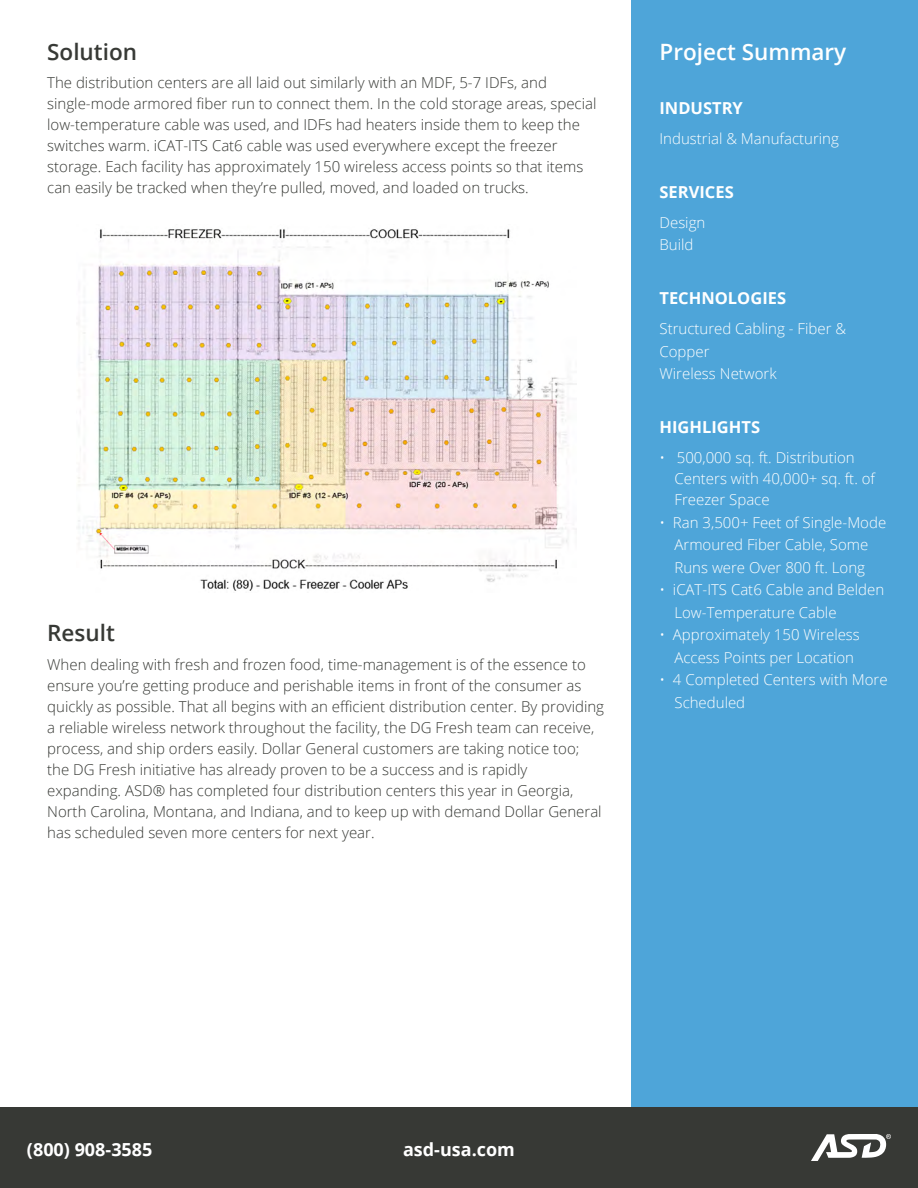
<style>
.page{position:relative;width:918px;height:1188px;background:#fff}
.page>*{position:absolute;margin:0;border:0;box-sizing:border-box;transform-origin:0 0}
.t1{font:600 22.5px "Open Sans";color:#373935}
.t2{font:600 22.5px "Open Sans";color:#fff}
.t3{font:700 18px "Open Sans";color:#fff}
.t4{font:700 16.5px "Open Sans";color:#fff}
.t5{font:300 15px/21px "Open Sans";color:#373935}
.t6{font:300 15px/22.5px "Open Sans";color:#fff}
</style>
<div class="page">
<div style="left:632px;top:0;width:286px;height:1107px;background:#4ea5d9"></div>
<div style="left:0;top:1107px;width:918px;height:81px;background:#373935"></div>
<svg style="left:811px;top:1134px;width:80px;height:27px"></svg>
<img style="left:78px;top:229px;width:498px;height:362px">
<h1 class="t1" style="left:47px;top:36px;width:91px">Solution</h1>
<p class="t5" style="left:47px;top:72px;width:551px">The distribution centers are all laid out similarly with an MDF, 5-7 IDFs, and single-mode armored fiber run to connect them. In the cold storage areas, special low-temperature cable was used, and IDFs had heaters inside them to keep the switches warm. iCAT-ITS Cat6 cable was used everywhere except the freezer storage. Each facility has approximately 150 wireless access points so that items can easily be tracked when they’re pulled, moved, and loaded on trucks.</p>
<h1 class="t1" style="left:47px;top:618px;width:69px">Result</h1>
<p class="t5" style="left:47px;top:654px;width:558px">When dealing with fresh and frozen food, time-management is of the essence to ensure you’re getting produce and perishable items in front of the consumer as quickly as possible. That all begins with an efficient distribution center. By providing a reliable wireless network throughout the facility, the DG Fresh team can receive, process, and ship orders easily. Dollar General customers are taking notice too; the DG Fresh initiative has already proven to be a success and is rapidly expanding. ASD® has completed four distribution centers this year in Georgia, North Carolina, Montana, and Indiana, and to keep up with demand Dollar General has scheduled seven more centers for next year.</p>
<h1 class="t2" style="left:660px;top:36px;width:188px">Project Summary</h1>
<p class="t4" style="left:660px;top:96px;width:85px">INDUSTRY</p>
<p class="t6" style="left:660px;top:127px;width:181px">Industrial &amp; Manufacturing</p>
<p class="t4" style="left:660px;top:180px;width:76px">SERVICES</p>
<p class="t6" style="left:660px;top:211px;width:47px">Design<br>Build</p>
<p class="t4" style="left:660px;top:287px;width:128px">TECHNOLOGIES</p>
<p class="t6" style="left:660px;top:317px;width:188px">Structured Cabling - Fiber &amp;<br>Copper<br>Wireless Network</p>
<p class="t4" style="left:660px;top:416px;width:102px">HIGHLIGHTS</p>
<p class="t6" style="left:675px;top:447px;width:202px;line-height:21px;text-indent:-15px">• 500,000 sq. ft. Distribution<br>Centers with 40,000+ sq. ft. of<br>Freezer Space</p>
<p class="t6" style="left:660px;top:511px;width:228px;text-align:center">• Ran 3,500+ Feet of Single-Mode<br>Armoured Fiber Cable, Some<br>Runs were Over 800 ft. Long</p>
<p class="t6" style="left:675px;top:578px;width:211px;text-indent:-15px">• iCAT-ITS Cat6 Cable and Belden<br>Low-Temperature Cable</p>
<p class="t6" style="left:675px;top:623px;width:187px;text-indent:-15px">• Approximately 150 Wireless<br>Access Points per Location</p>
<p class="t6" style="left:675px;top:668px;width:215px;text-indent:-15px">• 4 Completed Centers with More<br>Scheduled</p>
<p class="t3" style="left:27px;top:1136px;width:127px">(800) 908-3585</p>
<p class="t3" style="left:403px;top:1136px;width:113px">asd-usa.com</p>
</div>
